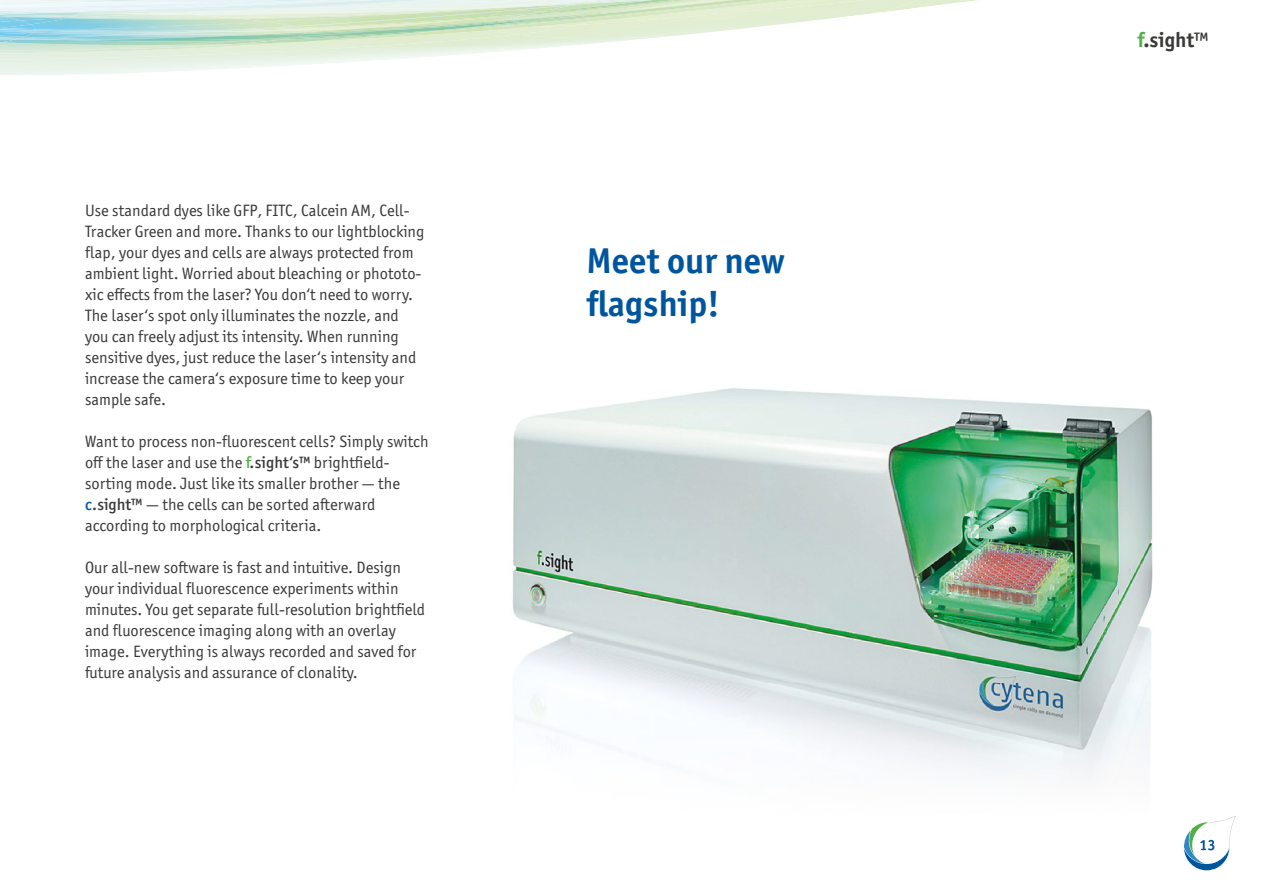
<style>
.page{position:relative;width:1263px;height:893px;background:#fff}
.page>*{position:absolute;margin:0;border:0;box-sizing:border-box;transform-origin:0 0}
.t1{font:700 36px/43.2px "Officina Sans ITC Pro";color:#00569e}
.t2{font:700 21px "Officina Sans ITC Pro";color:#3a3938}
.t3{font:16.5px/21px "Officina Sans ITC Pro";color:#3a3938}
.s1{font-weight:500;color:#50af48}
.s2{font-weight:500}
.s3{font-weight:500;color:#00569e}
.s4{color:#50af48}
</style>
<div class="page">
<svg style="left:0;top:0;width:977px;height:75px"></svg>
<img style="left:512px;top:388px;width:641px;height:389px">
<svg style="left:1211px;top:816px;width:24px;height:52px"></svg>
<img style="left:1193px;top:822px;width:18px;height:24px">
<img style="left:1184px;top:828px;width:22px;height:18px">
<img style="left:1184px;top:846px;width:33px;height:25px">
<p class="t3" style="left:85px;top:200px;width:341px">Use standard dyes like GFP, FITC, Calcein AM, Cell-Tracker Green and more. Thanks to our lightblocking flap, your dyes and cells are always protected from ambient light. Worried about bleaching or phototo&shy;xic effects from the laser? You don‘t need to worry.<br>The laser‘s spot only illuminates the nozzle, and you can freely adjust its intensity. When running sensitive dyes, just reduce the laser‘s intensity and increase the camera‘s exposure time to keep your sample safe.</p>
<p class="t3" style="left:85px;top:431px;width:345px">Want to process non-fluorescent cells? Simply switch off the laser and use the <span class="s1">f</span><span class="s2">.sight‘s™</span> brightfield&shy;sorting mode. Just like its smaller brother — the <span class="s3">c</span><span class="s2">.sight™</span> — the cells can be sorted afterward according to morphological criteria.</p>
<p class="t3" style="left:85px;top:557px;width:342px">Our all-new software is fast and intuitive. Design your individual fluorescence experiments within minutes. You get separate full-resolution brightfield and fluorescence imaging along with an overlay image. Everything is always recorded and saved for future analysis and assurance of clonality.</p>
<h1 class="t1" style="left:586px;top:239px;width:200px">Meet our new flagship!</h1>
<p class="t2" style="left:1137px;top:26px;width:73px"><span class="s4">f</span>.sight<span class="s2">™</span></p>
</div>
